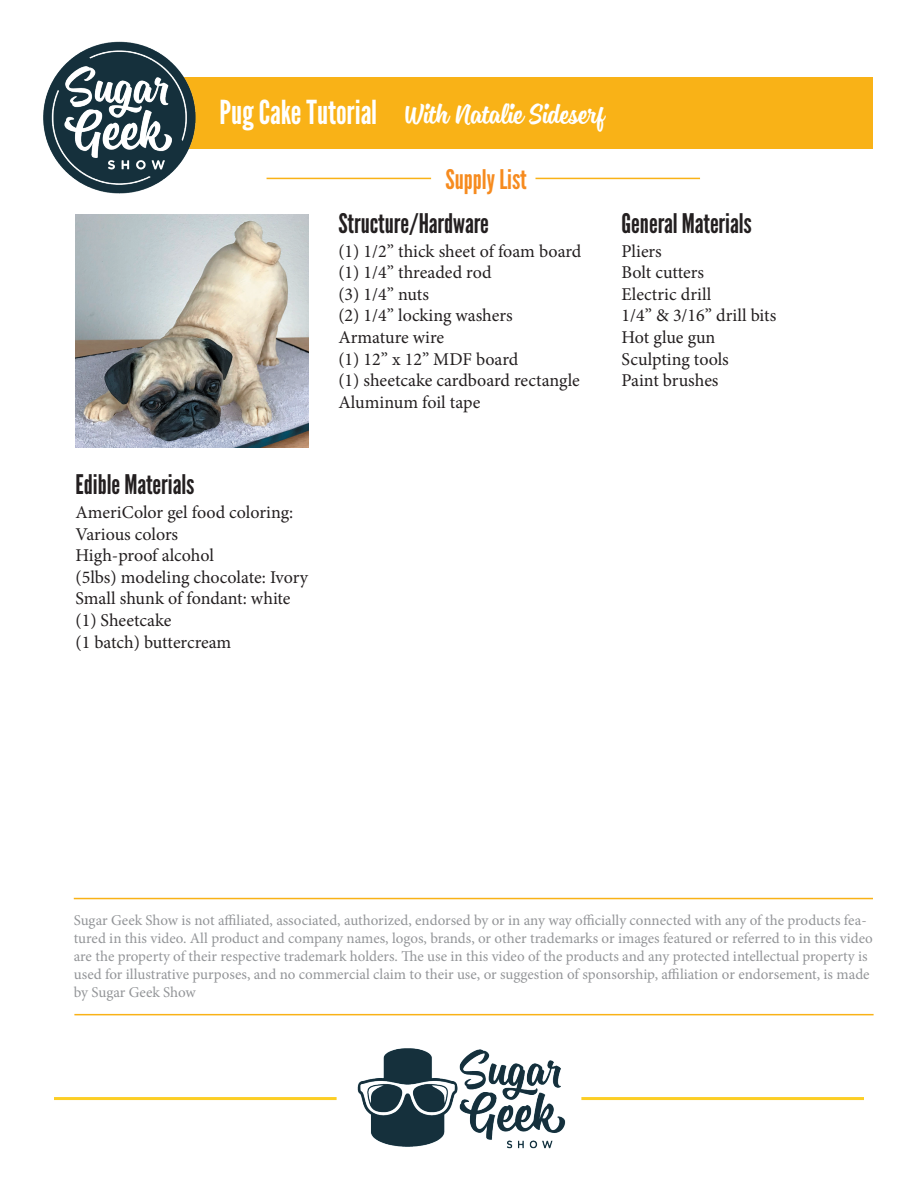
<style>
.page{position:relative;width:918px;height:1188px;background:#fff}
.page>*{position:absolute;margin:0;border:0;box-sizing:border-box;transform-origin:0 0}
.t1{font:33px "Sanelma";color:#fff}
.t2{font:27px "League Gothic";color:#231f20}
.t3{font:27px "League Gothic";color:#f68b1f}
.t4{font:18px/21.6px "Minion Pro";color:#231f20}
.t5{font:15px/18px "Minion Pro";color:#939598}
.s1{font-family:"League Gothic"}
</style>
<div class="page">
<img style="left:287px;top:1013px;width:347px;height:136px">
<hr style="left:54px;top:1097px;width:283px;height:3px;background:#fcce25">
<hr style="left:581px;top:1097px;width:283px;height:3px;background:#fcce25">
<hr style="left:74px;top:1014px;width:800px;height:1px;background:#f9b217">
<div style="left:63px;top:77px;width:810px;height:72px;background:#f9b217"></div>
<img style="left:43px;top:41px;width:153px;height:153px">
<hr style="left:267px;top:178px;width:164px;height:1px;background:#f9b217">
<hr style="left:74px;top:898px;width:799px;height:1px;background:#f9b217">
<hr style="left:536px;top:178px;width:164px;height:1px;background:#f9b217">
<img style="left:75px;top:214px;width:233px;height:233px">
<h1 class="t1" style="left:220px;top:93px;width:385px"><span class="s1">Pug Cake Tutorial</span> With Natalie Sideserf</h1>
<h2 class="t3" style="left:446px;top:164px;width:83px">Supply List</h2>
<h2 class="t2" style="left:338px;top:207px;width:152px">Structure/Hardware</h2>
<p class="t4" style="left:338px;top:240px;width:244px">(1) 1/2” thick sheet of foam board (1) 1/4” threaded rod<br>(3) 1/4” nuts<br>(2) 1/4” locking washers<br>Armature wire<br>(1) 12” x 12” MDF board<br>(1) sheetcake cardboard rectangle<br>Aluminum foil tape</p>
<h2 class="t2" style="left:622px;top:207px;width:132px">General Materials</h2>
<p class="t4" style="left:622px;top:240px;width:156px">Pliers<br>Bolt cutters<br>Electric drill<br>1/4” &amp; 3/16” drill bits<br>Hot glue gun<br>Sculpting tools<br>Paint brushes</p>
<h2 class="t2" style="left:75px;top:469px;width:121px">Edible Materials</h2>
<p class="t4" style="left:75px;top:502px;width:234px">AmeriColor gel food coloring:<br>Various colors<br>High-proof alcohol<br>(5lbs) modeling chocolate: Ivory<br>Small shunk of fondant: white (1) Sheetcake<br>(1 batch) buttercream</p>
<p class="t5" style="left:74px;top:911px;width:801px">Sugar Geek Show is not affiliated, associated, authorized, endorsed by or in any way officially connected with any of the products fea&shy;tured in this video. All product and company names, logos, brands, or other trademarks or images featured or referred to in this video are the property of their respective trademark holders. The use in this video of the products and any protected intellectual property is used for illustrative purposes, and no commercial claim to their use, or suggestion of sponsorship, affiliation or endorsement, is made by Sugar Geek Show</p>
</div>
